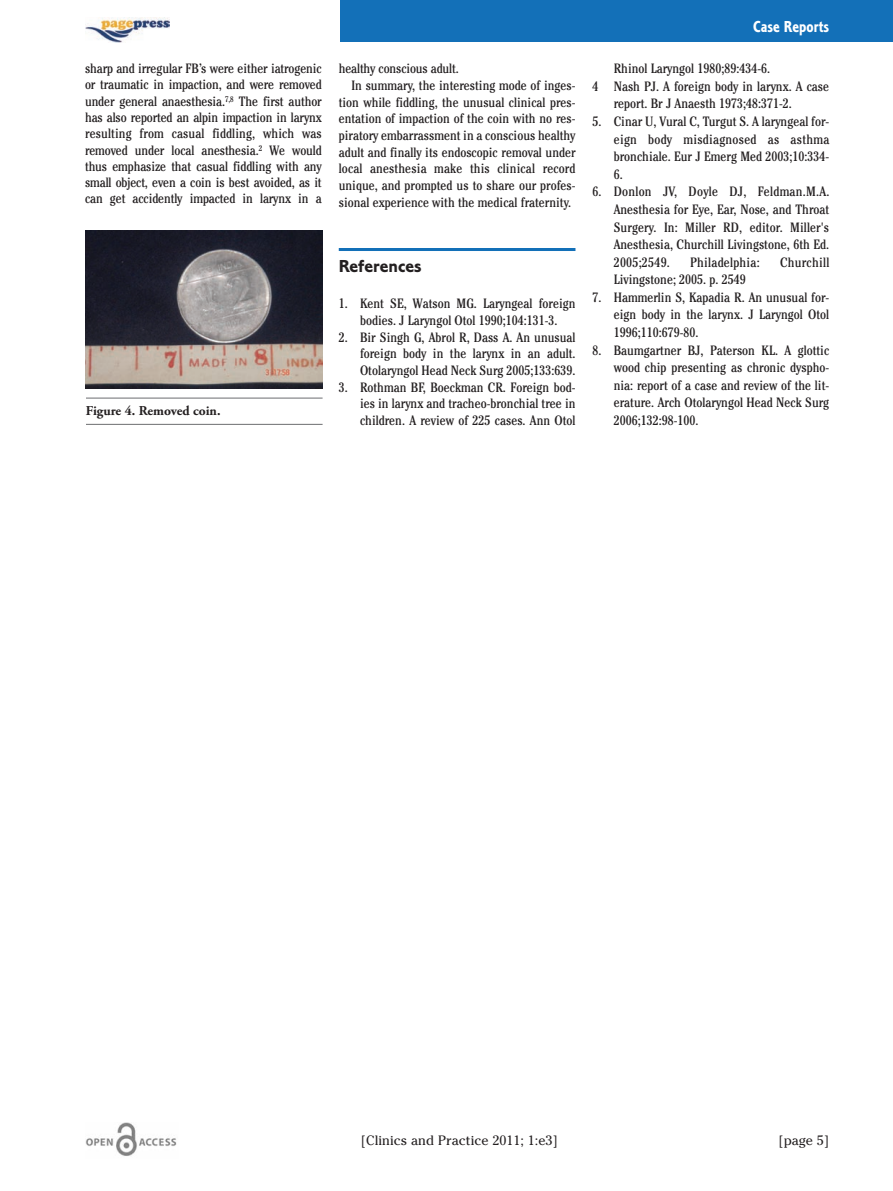
<style>
.page{position:relative;width:893px;height:1191px;background:#fff}
.page>*{position:absolute;margin:0;border:0;box-sizing:border-box;transform-origin:0 0}
.t1{font:18px "Corinthian Bold Plain";color:#231f20}
.t2{font:16.5px "Corinthian Bold Condensed Plain";color:#fff}
.t3{font:condensed 13.5px/17.5px "Cheltenham";color:#231f20;text-align:justify}
.t4{font:13.5px "Cheltenham";color:#231f20}
.t5{font:condensed 13.5px "Cheltenham";letter-spacing:.02em;color:#231f20}
.t6{font:700 13.5px "Adobe Garamond Pro";color:#231f20}
</style>
<div class="page">
<hr style="left:339px;top:248px;width:236px;height:3px;background:#1370b8">
<div style="left:340px;top:0;width:553px;height:42px;background:#1370b8"></div>
<img style="left:86px;top:1123px;width:91px;height:33px">
<img style="left:85px;top:17px;width:85px;height:26px">
<hr style="left:86px;top:398px;width:237px;height:1px;background:#6c6d70">
<hr style="left:86px;top:424px;width:237px;height:1px;background:#6c6d70">
<img style="left:85px;top:231px;width:237px;height:157px">
<p class="t3" style="left:85px;top:62px;width:238px;line-height:16.2px">sharp and irregular FB’s were either iatrogenic or traumatic in impaction, and were removed under general anaesthesia.<sup>7,8</sup> The first author has also reported an alpin impaction in larynx resulting from casual fiddling, which was removed under local anesthesia.<sup>2</sup> We would thus emphasize that casual fiddling with any small object, even a coin is best avoided, as it can get accidently impacted in larynx in a</p>
<p class="t3" style="left:339px;top:61px;width:122px">healthy conscious adult.</p>
<p class="t3" style="left:351px;top:78px;width:225px">In summary, the interesting mode of inges-</p>
<p class="t3" style="left:339px;top:94px;width:238px">tion while fiddling, the unusual clinical pres-</p>
<p class="t3" style="left:339px;top:111px;width:238px">entation of impaction of the coin with no res-</p>
<p class="t3" style="left:339px;top:128px;width:238px">piratory embarrassment in a conscious healthy</p>
<p class="t3" style="left:339px;top:144px;width:238px">adult and finally its endoscopic removal under</p>
<p class="t3" style="left:339px;top:161px;width:238px">local anesthesia make this clinical record</p>
<p class="t3" style="left:339px;top:178px;width:238px">unique, and prompted us to share our profes-</p>
<p class="t3" style="left:339px;top:194px;width:234px">sional experience with the medical fraternity.</p>
<p class="t6" style="left:86px;top:406px;width:136px">Figure 4. Removed coin.</p>
<h1 class="t1" style="left:339px;top:260px;width:84px">References</h1>
<p class="t3" style="left:339px;top:296px;width:238px;line-height:16.6px;text-align:center">1. Kent SE, Watson MG. Laryngeal foreign bodies. J Laryngol Otol 1990;104:131-3.</p>
<p class="t3" style="left:360px;top:330px;width:217px;line-height:16.6px;text-indent:-21px">2. Bir Singh G, Abrol R, Dass A. An unusual foreign body in the larynx in an adult.<br>Otolaryngol Head Neck Surg 2005;133:639.</p>
<p class="t3" style="left:360px;top:380px;width:217px;line-height:16.6px;text-indent:-21px">3. Rothman BF, Boeckman CR. Foreign bod&shy;ies in larynx and tracheo-bronchial tree in children. A review of 225 cases. Ann Otol</p>
<p class="t2" style="left:753px;top:21px;width:78px">Case Reports</p>
<p class="t3" style="left:614px;top:61px;width:158px">Rhinol Laryngol 1980;89:434-6.</p>
<p class="t3" style="left:592px;top:79px;width:238px">4 Nash PJ. A foreign body in larynx. A case</p>
<p class="t3" style="left:614px;top:96px;width:180px">report. Br J Anaesth 1973;48:371-2.</p>
<p class="t3" style="left:614px;top:114px;width:217px;text-indent:-21px">5. Cinar U, Vural C, Turgut S. A laryngeal for&shy;eign body misdiagnosed as asthma bronchiale. Eur J Emerg Med 2003;10:334- 6.</p>
<p class="t3" style="left:614px;top:184px;width:217px;text-indent:-21px">6. Donlon JV, Doyle DJ, Feldman.M.A.<br>Anesthesia for Eye, Ear, Nose, and Throat Surgery. In: Miller RD, editor. Miller's Anesthesia, Churchill Livingstone, 6th Ed.<br>2005;2549.</p>
<p class="t5" style="left:690px;top:257px;width:71px">Philadelphia:</p>
<p class="t5" style="left:780px;top:257px;width:51px">Churchill</p>
<p class="t3" style="left:614px;top:272px;width:134px">Livingstone; 2005. p. 2549</p>
<p class="t3" style="left:614px;top:290px;width:217px;text-indent:-21px">7. Hammerlin S, Kapadia R. An unusual for&shy;eign body in the larynx. J Laryngol Otol 1996;110:679-80.</p>
<p class="t3" style="left:614px;top:342px;width:217px;text-indent:-21px">8. Baumgartner BJ, Paterson KL. A glottic wood chip presenting as chronic dyspho&shy;nia: report of a case and review of the lit&shy;erature. Arch Otolaryngol Head Neck Surg 2006;132:98-100.</p>
<p class="t4" style="left:361px;top:1132px;width:199px">[Clinics and Practice 2011; 1:e3]</p>
<p class="t4" style="left:778px;top:1132px;width:52px">[page 5]</p>
</div>
